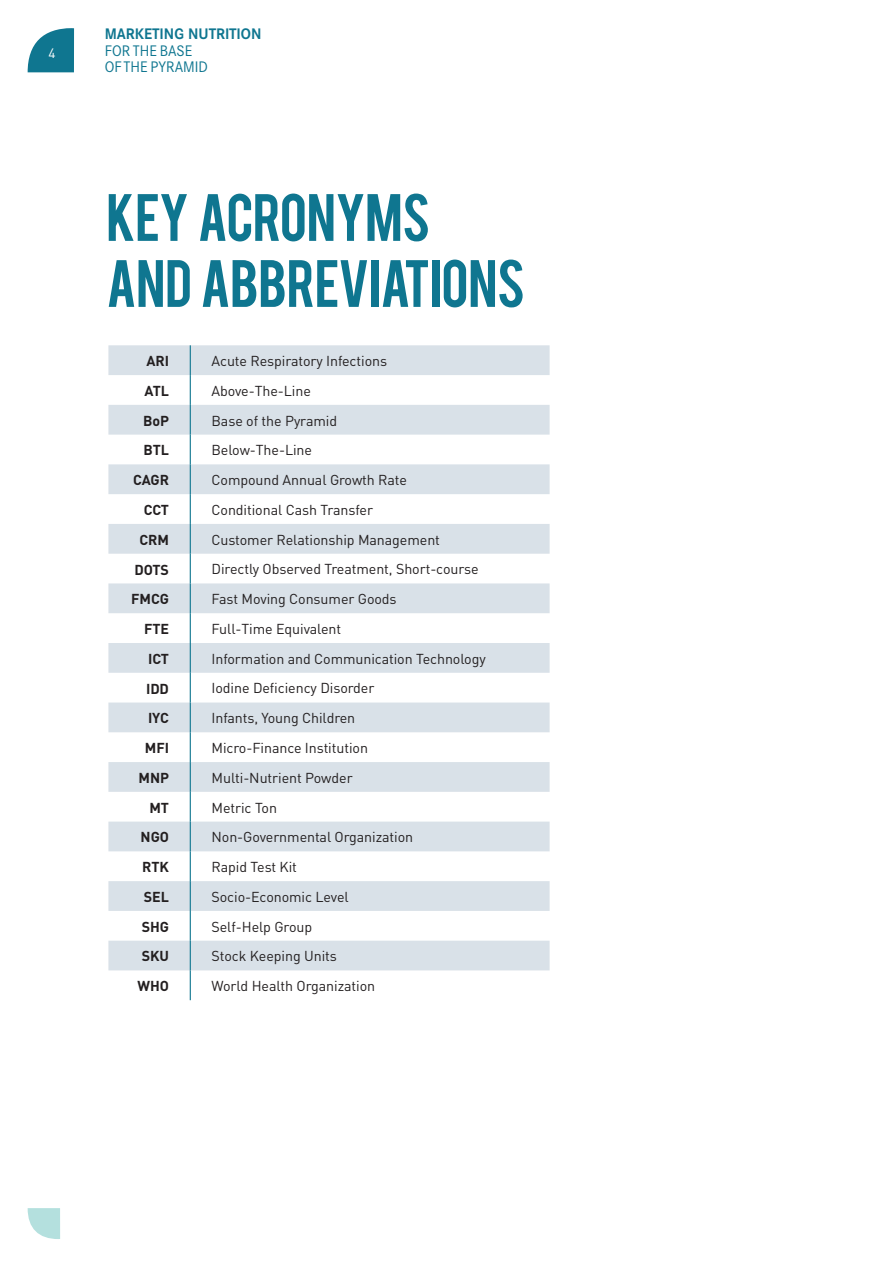
<style>
.page{position:relative;width:893px;height:1263px;background:#fff}
.page>*{position:absolute;margin:0;border:0;box-sizing:border-box;transform-origin:0 0}
.t1{font:52.5px/66px "Bebas";letter-spacing:-.01em;color:#0f7690}
.t2{font:15px/16.5px "Corporate SBQ";color:#0f7690;scale:.95 1}
.Table_body{font:14.25px "DIN";letter-spacing:-.005em;color:#231f20}
.Table_Head{font:700 14.25px "DIN";letter-spacing:-.005em;color:#231f20}
.Table_body-2{font:700 14.25px "DIN";color:#231f20}
.t3{font:13.5px "DIN";color:#fff}
.s1{font-weight:700}
</style>
<div class="page">
<svg style="left:28px;top:28px;width:46px;height:44px;background:#368ca2"></svg>
<svg style="left:28px;top:1208px;width:32px;height:31px"></svg>
<svg style="left:108px;top:345px;width:442px;height:625px;fill:#d9e1e8"></svg>
<hr style="left:190px;top:345px;width:1px;height:30px;background:#0f7690">
<hr style="left:190px;top:375px;width:1px;height:30px;background:#0f7690">
<hr style="left:190px;top:405px;width:1px;height:30px;background:#0f7690">
<svg style="left:190px;top:435px;width:1px;height:29px"></svg>
<hr style="left:190px;top:464px;width:1px;height:30px;background:#0f7690">
<hr style="left:190px;top:494px;width:1px;height:30px;background:#0f7690">
<hr style="left:190px;top:524px;width:1px;height:30px;background:#0f7690">
<svg style="left:190px;top:554px;width:1px;height:29px"></svg>
<hr style="left:190px;top:583px;width:1px;height:30px;background:#0f7690">
<hr style="left:190px;top:613px;width:1px;height:30px;background:#0f7690">
<hr style="left:190px;top:643px;width:1px;height:30px;background:#0f7690">
<svg style="left:190px;top:673px;width:1px;height:29px"></svg>
<hr style="left:190px;top:702px;width:1px;height:30px;background:#0f7690">
<hr style="left:190px;top:732px;width:1px;height:30px;background:#0f7690">
<hr style="left:190px;top:762px;width:1px;height:30px;background:#0f7690">
<hr style="left:190px;top:792px;width:1px;height:30px;background:#0f7690">
<svg style="left:190px;top:822px;width:1px;height:29px"></svg>
<hr style="left:190px;top:851px;width:1px;height:30px;background:#0f7690">
<hr style="left:190px;top:881px;width:1px;height:30px;background:#0f7690">
<hr style="left:190px;top:911px;width:1px;height:30px;background:#0f7690">
<svg style="left:190px;top:941px;width:1px;height:29px"></svg>
<hr style="left:190px;top:970px;width:1px;height:30px;background:#0f7690">
<p class="t3" style="left:48px;top:44px;width:9px">4</p>
<h1 class="t2" style="left:105px;top:26px;width:167px"><span class="s1">MARKETING NUTRITION<br></span>FOR THE BASE<br>OF THE PYRAMID</h1>
<h1 class="t1" style="left:106px;top:181px;width:420px">KEY ACRONYMS<br>AND ABBREVIATIONS</h1>
<p class="Table_Head" style="left:146px;top:352px;width:24px">ARI</p>
<p class="Table_body" style="left:212px;top:352px;width:177px">Acute Respiratory Infections</p>
<p class="Table_Head" style="left:145px;top:381px;width:26px">ATL</p>
<p class="Table_body" style="left:212px;top:382px;width:101px">Above-The-Line</p>
<p class="Table_Head" style="left:143px;top:411px;width:27px">BoP</p>
<p class="Table_body" style="left:212px;top:411px;width:127px">Base of the Pyramid</p>
<p class="Table_Head" style="left:143px;top:441px;width:27px">BTL</p>
<p class="Table_body" style="left:212px;top:441px;width:102px">Below-The-Line</p>
<p class="Table_Head" style="left:133px;top:471px;width:37px">CAGR</p>
<p class="Table_body" style="left:212px;top:471px;width:197px">Compound Annual Growth Rate</p>
<p class="Table_Head" style="left:144px;top:500px;width:27px">CCT</p>
<p class="Table_body" style="left:212px;top:501px;width:163px">Conditional Cash Transfer</p>
<p class="Table_Head" style="left:139px;top:530px;width:31px">CRM</p>
<p class="Table_body" style="left:212px;top:531px;width:230px">Customer Relationship Management</p>
<p class="Table_Head" style="left:134px;top:560px;width:36px">DOTS</p>
<p class="Table_body" style="left:212px;top:560px;width:269px">Directly Observed Treatment, Short-course</p>
<p class="Table_Head" style="left:131px;top:590px;width:39px">FMCG</p>
<p class="Table_body" style="left:212px;top:590px;width:187px">Fast Moving Consumer Goods</p>
<p class="Table_Head" style="left:144px;top:619px;width:26px">FTE</p>
<p class="Table_body" style="left:212px;top:620px;width:131px">Full-Time Equivalent</p>
<p class="Table_Head" style="left:148px;top:649px;width:22px">ICT</p>
<p class="Table_body" style="left:212px;top:650px;width:276px">Information and Communication Technology</p>
<p class="Table_Head" style="left:146px;top:679px;width:24px">IDD</p>
<p class="Table_body" style="left:212px;top:679px;width:164px">Iodine Deficiency Disorder</p>
<p class="Table_Head" style="left:148px;top:709px;width:23px">IYC</p>
<p class="Table_body" style="left:212px;top:709px;width:145px">Infants, Young Children</p>
<p class="Table_Head" style="left:145px;top:739px;width:26px">MFI</p>
<p class="Table_body" style="left:212px;top:739px;width:158px">Micro-Finance Institution</p>
<p class="Table_Head" style="left:139px;top:768px;width:32px">MNP</p>
<p class="Table_body" style="left:212px;top:769px;width:143px">Multi-Nutrient Powder</p>
<p class="Table_Head" style="left:149px;top:798px;width:21px">MT</p>
<p class="Table_body" style="left:212px;top:798px;width:67px">Metric Ton</p>
<p class="Table_Head" style="left:141px;top:828px;width:30px">NGO</p>
<p class="Table_body" style="left:212px;top:828px;width:203px">Non-Governmental Organization</p>
<p class="Table_Head" style="left:142px;top:858px;width:28px">RTK</p>
<p class="Table_body" style="left:212px;top:858px;width:87px">Rapid Test Kit</p>
<p class="Table_Head" style="left:144px;top:887px;width:27px">SEL</p>
<p class="Table_body" style="left:212px;top:888px;width:139px">Socio-Economic Level</p>
<p class="Table_Head" style="left:142px;top:917px;width:29px">SHG</p>
<p class="Table_body" style="left:212px;top:917px;width:102px">Self-Help Group</p>
<p class="Table_Head" style="left:142px;top:947px;width:29px">SKU</p>
<p class="Table_body" style="left:212px;top:947px;width:127px">Stock Keeping Units</p>
<p class="Table_body-2" style="left:138px;top:977px;width:33px">WHO</p>
<p class="Table_body" style="left:212px;top:977px;width:165px">World Health Organization</p>
</div>
